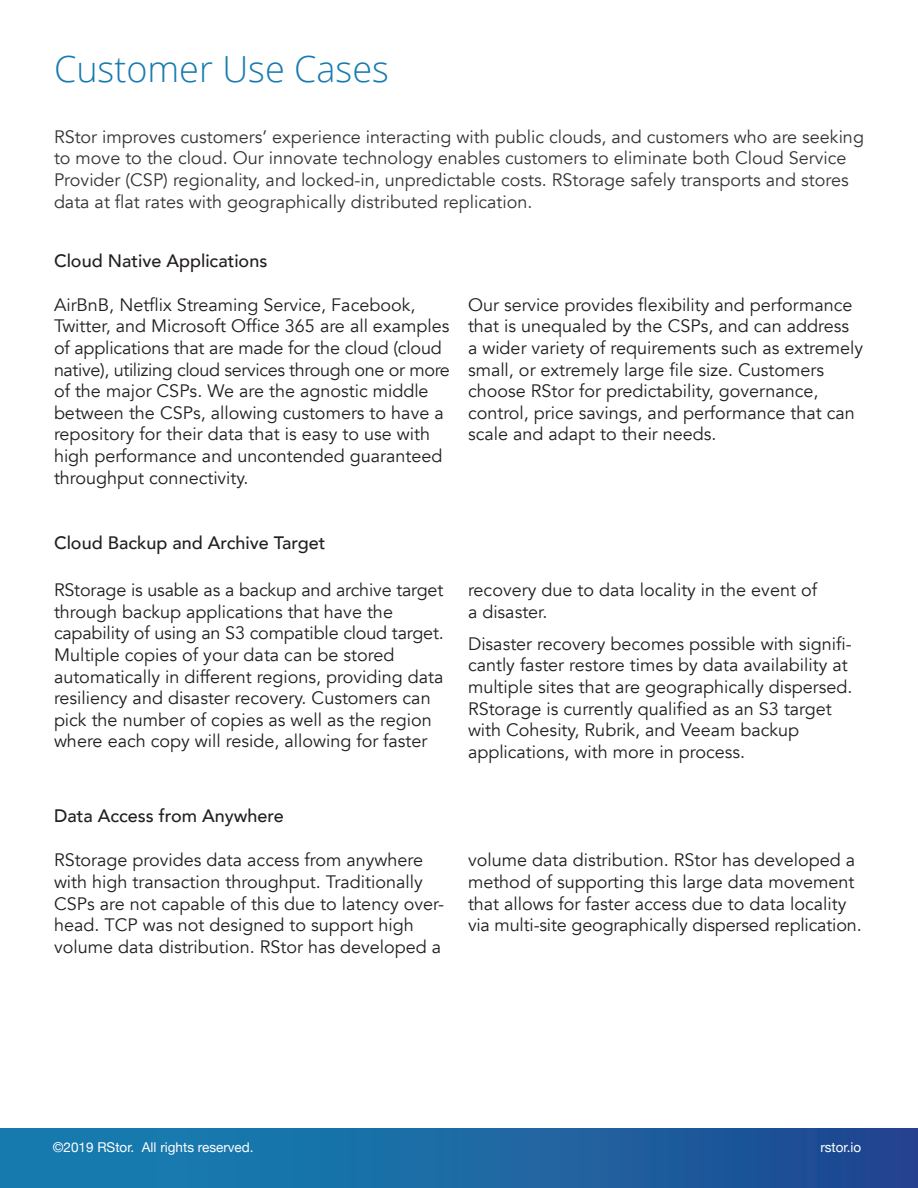
<style>
.page{position:relative;width:918px;height:1188px;background:#fff}
.page>*{position:absolute;margin:0;border:0;box-sizing:border-box;transform-origin:0 0}
.t1{font:300 36px "Open Sans";color:#187baf}
.t2{font:18px/21.6px "Avenir";color:#231f20}
.t3{font:18px "Avenir";color:#353535}
.t4{font:500 18px "Avenir";color:#231f20}
.t5{font:13.5px "Helvetica Neue";color:#fff}
</style>
<div class="page">
<div style="left:0;top:1129px;width:918px;height:59px;background:linear-gradient(to right,#1685b4,#214992)"></div>
<p class="t1" style="left:54px;top:44px;width:336px">Customer Use Cases</p>
<p class="t3" style="left:54px;top:126px;width:811px">RStor improves customers’ experience interacting with public clouds, and customers who are seeking</p>
<p class="t3" style="left:54px;top:147px;width:794px">to move to the cloud. Our innovate technology enables customers to eliminate both Cloud Service</p>
<p class="t3" style="left:54px;top:169px;width:796px">Provider (CSP) regionality, and locked-in, unpredictable costs. RStorage safely transports and stores</p>
<p class="t3" style="left:54px;top:191px;width:480px">data at flat rates with geographically distributed replication.</p>
<p class="t4" style="left:54px;top:245px;width:215px">Cloud Native Applications</p>
<p class="t2" style="left:54px;top:294px;width:363px">AirBnB, Netflix Streaming Service, Facebook,</p>
<p class="t2" style="left:54px;top:316px;width:397px">Twitter, and Microsoft Office 365 are all examples</p>
<p class="t2" style="left:54px;top:337px;width:398px">of applications that are made for the cloud (cloud native), utilizing cloud services through one or more of the major CSPs. We are the agnostic middle between the CSPs, allowing customers to have a repository for their data that is easy to use with high performance and uncontended guaranteed throughput connectivity.</p>
<p class="t4" style="left:54px;top:527px;width:273px">Cloud Backup and Archive Target</p>
<p class="t2" style="left:54px;top:579px;width:391px">RStorage is usable as a backup and archive target through backup applications that have the</p>
<p class="t2" style="left:54px;top:623px;width:391px">capability of using an S3 compatible cloud target.</p>
<p class="t2" style="left:54px;top:644px;width:342px">Multiple copies of your data can be stored</p>
<p class="t2" style="left:54px;top:666px;width:391px">automatically in different regions, providing data</p>
<p class="t2" style="left:54px;top:687px;width:378px">resiliency and disaster recovery. Customers can</p>
<p class="t2" style="left:54px;top:709px;width:379px">pick the number of copies as well as the region</p>
<p class="t2" style="left:54px;top:731px;width:375px">where each copy will reside, allowing for faster</p>
<p class="t4" style="left:54px;top:800px;width:231px">Data Access from Anywhere</p>
<p class="t2" style="left:54px;top:850px;width:371px">RStorage provides data access from anywhere</p>
<p class="t2" style="left:54px;top:871px;width:370px">with high transaction throughput. Traditionally</p>
<p class="t2" style="left:54px;top:893px;width:392px">CSPs are not capable of this due to latency over&shy;head. TCP was not designed to support high</p>
<p class="t2" style="left:54px;top:936px;width:389px">volume data distribution. RStor has developed a</p>
<p class="t2" style="left:468px;top:294px;width:386px">Our service provides flexibility and performance</p>
<p class="t2" style="left:468px;top:316px;width:383px">that is unequaled by the CSPs, and can address</p>
<p class="t2" style="left:468px;top:337px;width:397px">a wider variety of requirements such as extremely</p>
<p class="t2" style="left:468px;top:359px;width:358px">small, or extremely large file size. Customers</p>
<p class="t2" style="left:468px;top:381px;width:352px">choose RStor for predictability, governance,</p>
<p class="t2" style="left:468px;top:402px;width:388px">control, price savings, and performance that can</p>
<p class="t2" style="left:468px;top:424px;width:250px">scale and adapt to their needs.</p>
<p class="t2" style="left:468px;top:579px;width:351px">recovery due to data locality in the event of a disaster.</p>
<p class="t2" style="left:468px;top:633px;width:385px">Disaster recovery becomes possible with signifi&shy;cantly faster restore times by data availability at</p>
<p class="t2" style="left:468px;top:676px;width:386px">multiple sites that are geographically dispersed.</p>
<p class="t2" style="left:468px;top:698px;width:365px">RStorage is currently qualified as an S3 target</p>
<p class="t2" style="left:468px;top:720px;width:333px">with Cohesity, Rubrik, and Veeam backup</p>
<p class="t2" style="left:468px;top:741px;width:279px">applications, with more in process.</p>
<p class="t2" style="left:468px;top:850px;width:389px">volume data distribution. RStor has developed a</p>
<p class="t2" style="left:468px;top:871px;width:388px">method of supporting this large data movement</p>
<p class="t2" style="left:468px;top:893px;width:380px">that allows for faster access due to data locality</p>
<p class="t2" style="left:468px;top:915px;width:395px">via multi-site geographically dispersed replication.</p>
<p class="t5" style="left:53px;top:1137px;width:202px">©2019 RStor. All rights reserved.</p>
<p class="t5" style="left:820px;top:1137px;width:42px">rstor.io</p>
</div>
